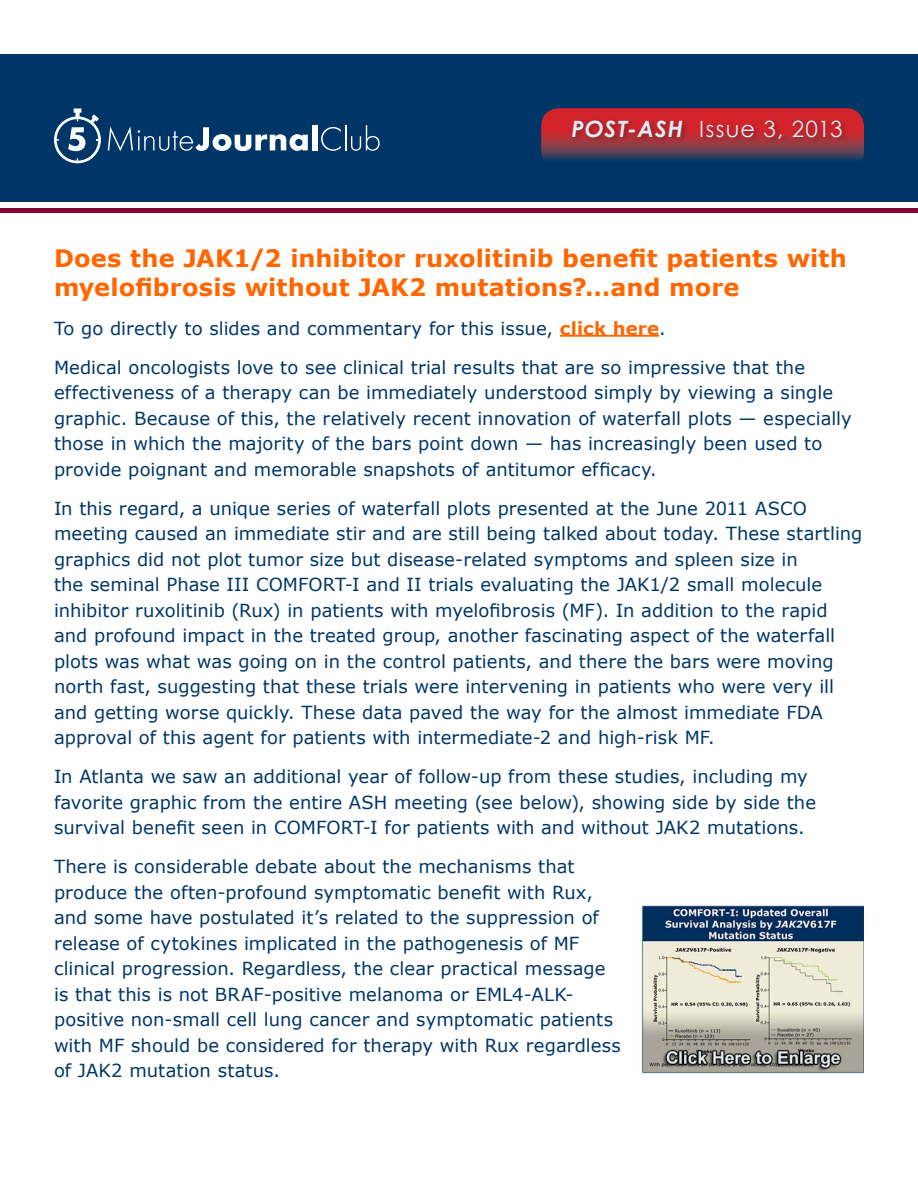
<style>
.page{position:relative;width:918px;height:1188px;background:#fff}
.page>*{position:absolute;margin:0;border:0;box-sizing:border-box;transform-origin:0 0}
.t1{font:700 24px/28.5px "Verdana";letter-spacing:.005em;color:#f60}
.t2{font:22.5px "Century Gothic";letter-spacing:.05em;color:#dcebf4}
.t3{font:18px/25.5px "Verdana";letter-spacing:.005em;color:#003667}
.s1{font-weight:700;font-style:italic}
.s2{font-weight:700;color:#f60}
</style>
<div class="page">
<div style="left:0;top:54px;width:918px;height:159px;background:#003667"></div>
<div style="left:0;top:203px;width:918px;height:10px;background:#860037"></div>
<div style="left:0;top:202px;width:918px;height:6px;background:#fff"></div>
<svg style="left:54px;top:109px;width:47px;height:54px"></svg>
<svg style="left:108px;top:126px;width:200px;height:25px"></svg>
<div style="left:312px;top:125px;width:5px;height:25px;background:#fff"></div>
<svg style="left:321px;top:125px;width:59px;height:26px"></svg>
<svg style="left:541px;top:108px;width:323px;height:52px;background:#8a3344"></svg>
<div style="left:570px;top:118px;width:278px;height:27px;background:#231f20;opacity:.4"></div>
<hr style="left:560px;top:335px;width:99px;height:2px;background:#f60">
<img style="left:641px;top:902px;width:223px;height:172px">
<p class="t2" style="left:571px;top:115px;width:273px"><span class="s1">POST-ASH</span> Issue 3, 2013</p>
<h1 class="t1" style="left:54px;top:244px;width:795px">Does the JAK1/2 inhibitor ruxolitinib benefit patients with myelofibrosis without JAK2 mutations?…and more</h1>
<p class="t3" style="left:54px;top:308px;width:753px;line-height:39px">To go directly to slides and commentary for this issue, <span class="s2">click here</span>.<br>Medical oncologists love to see clinical trial results that are so impressive that the</p>
<p class="t3" style="left:54px;top:380px;width:799px">effectiveness of a therapy can be immediately understood simply by viewing a single graphic. Because of this, the relatively recent innovation of waterfall plots — especially those in which the majority of the bars point down — has increasingly been used to provide poignant and memorable snapshots of antitumor efficacy.</p>
<p class="t3" style="left:54px;top:495px;width:810px">In this regard, a unique series of waterfall plots presented at the June 2011 ASCO meeting caused an immediate stir and are still being talked about today. These startling graphics did not plot tumor size but disease-related symptoms and spleen size in<br>the seminal Phase III COMFORT-I and II trials evaluating the JAK1/2 small molecule inhibitor ruxolitinib (Rux) in patients with myelofibrosis (MF). In addition to the rapid and profound impact in the treated group, another fascinating aspect of the waterfall plots was what was going on in the control patients, and there the bars were moving north fast, suggesting that these trials were intervening in patients who were very ill and getting worse quickly. These data paved the way for the almost immediate FDA approval of this agent for patients with intermediate-2 and high-risk MF.</p>
<p class="t3" style="left:54px;top:764px;width:764px">In Atlanta we saw an additional year of follow-up from these studies, including my favorite graphic from the entire ASH meeting (see below), showing side by side the survival benefit seen in COMFORT-I for patients with and without JAK2 mutations.</p>
<p class="t3" style="left:54px;top:854px;width:568px">There is considerable debate about the mechanisms that produce the often-profound symptomatic benefit with Rux, and some have postulated it’s related to the suppression of release of cytokines implicated in the pathogenesis of MF clinical progression. Regardless, the clear practical message is that this is not BRAF-positive melanoma or EML4-ALK&shy;positive non-small cell lung cancer and symptomatic patients with MF should be considered for therapy with Rux regardless of JAK2 mutation status.</p>
</div>
